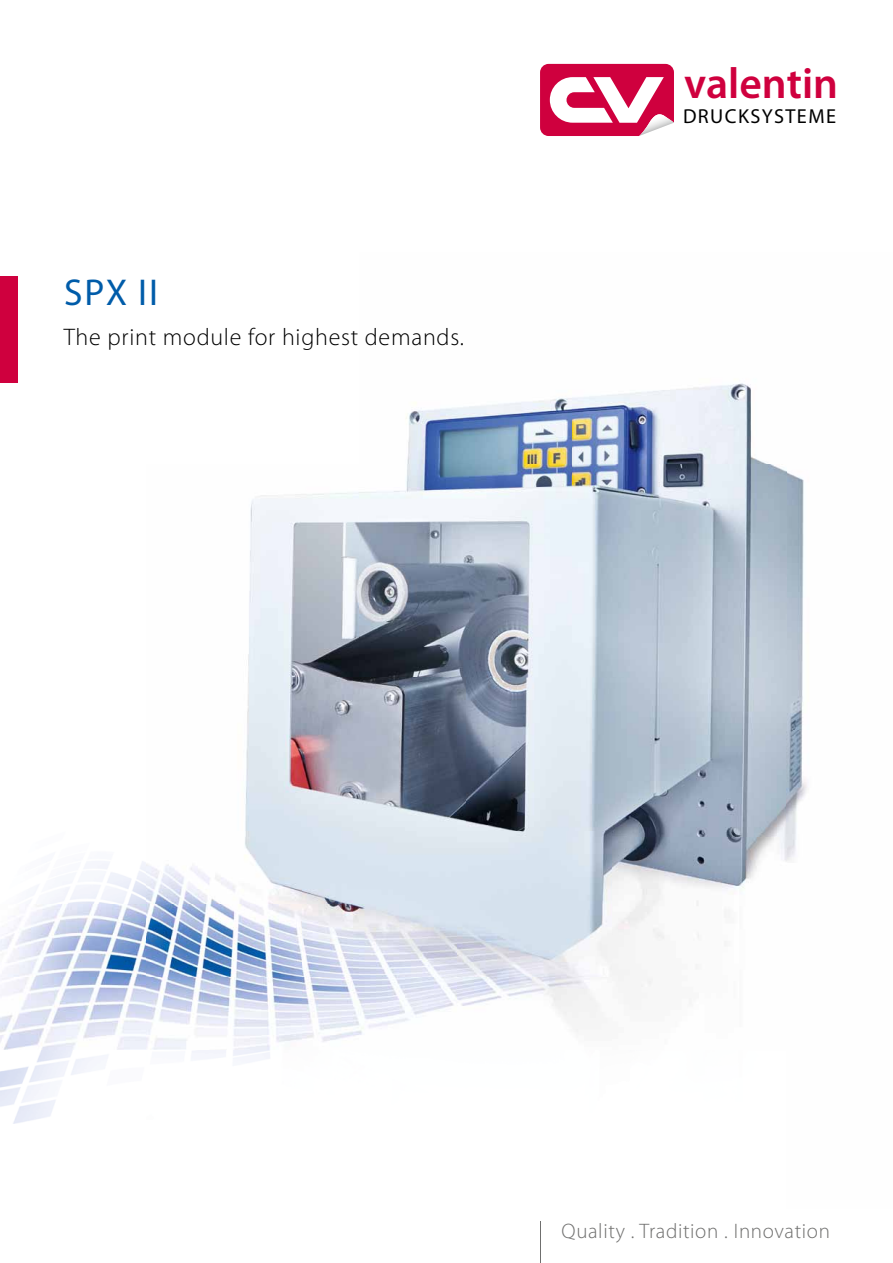
<style>
.page{position:relative;width:893px;height:1263px;background:#fff}
.page>*{position:absolute;margin:0;border:0;box-sizing:border-box;transform-origin:0 0}
.t1{font:600 43.5px "Myriad Pro";color:#cf003e}
.t2{font:37.5px "Myriad Pro";color:#005ca9}
.t3{font:300 24px "Myriad Pro";letter-spacing:.03em;color:#000}
.t4{font:300 21px "Myriad Pro";letter-spacing:.03em;color:#6f6f6e}
.t5{font:20.25px "Myriad Pro";letter-spacing:.07em;color:#000}
</style>
<div class="page">
<img style="left:248px;top:383px;width:538px;height:294px">
<img style="left:786px;top:470px;width:21px;height:391px">
<img style="left:245px;top:677px;width:221px;height:154px">
<img style="left:466px;top:677px;width:321px;height:160px">
<img style="left:612px;top:837px;width:175px;height:150px">
<svg style="left:540px;top:64px;width:134px;height:72px"></svg>
<div style="left:0;top:276px;width:17px;height:106px;background:#cf003e"></div>
<img style="left:0;top:831px;width:612px;height:292px">
<hr style="left:540px;top:1222px;width:1px;height:41px;background:#6f6f6e">
<h2 class="t2" style="left:64px;top:269px;width:95px">SPX ii</h2>
<p class="t3" style="left:64px;top:322px;width:402px">The print module for highest demands.</p>
<h1 class="t1" style="left:684px;top:56px;width:156px">valentin</h1>
<p class="t5" style="left:683px;top:103px;width:155px">DRUCKSYSTEME</p>
<p class="t4" style="left:562px;top:1218px;width:270px">Quality . Tradition . Innovation</p>
</div>
